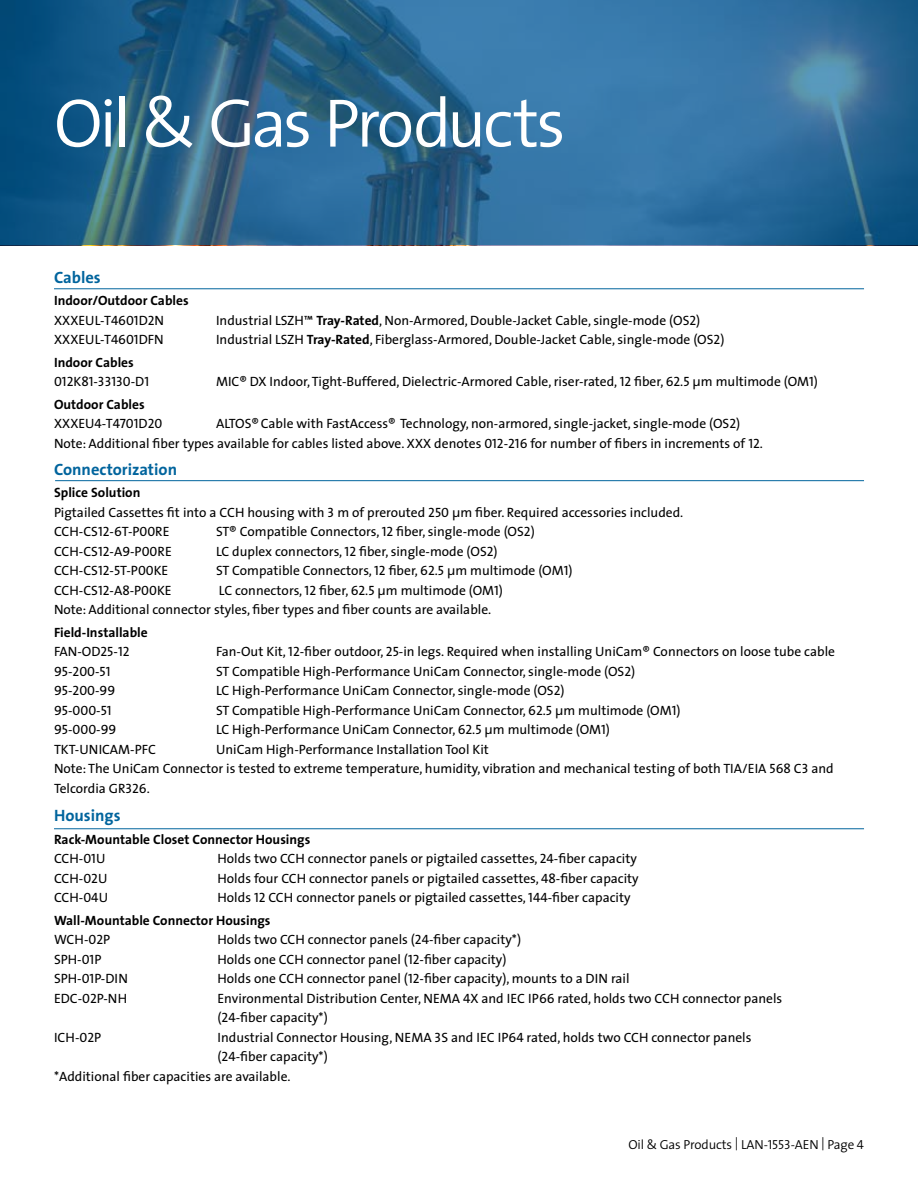
<style>
.page{position:relative;width:918px;height:1188px;background:#fff}
.page>*{position:absolute;margin:0;border:0;box-sizing:border-box;transform-origin:0 0}
.t1{font:300 69px "The Sans";letter-spacing:-.055em;color:#fff}
.t2{font:700 16.5px "The Sans";color:#00649d}
.t3{font:13.5px/19.5px "The Sans";color:#000}
.t4{font:13.5px "The Sans Caps";color:#000}
.t5{font:700 13.5px/19.5px "The Sans";color:#000}
.t6{font:300 13.2px "The Sans";letter-spacing:-.01em;color:#000}
.s1{font-family:"The Sans"}
.s2{font-weight:700}
.s3{font-family:"The Sans Caps"}
.s4{font-weight:400}
.s5{font-family:"The Sans Caps";font-weight:400}
.s6{font-family:"The Sans Semi Light Caps";font-weight:400}
</style>
<div class="page">
<svg style="left:0;top:0;width:918px;height:245px;background:#2a6893"></svg>
<hr style="left:54px;top:288px;width:810px;height:1px;background:#00649d">
<hr style="left:55px;top:480px;width:809px;height:1px;background:#00649d">
<hr style="left:54px;top:828px;width:810px;height:1px;background:#00649d">
<h1 class="t1" style="left:54px;top:66px;width:513px">Oil &amp; Gas Products</h1>
<p class="t2" style="left:54px;top:263px;width:48px">Cables</p>
<p class="t5" style="left:54px;top:291px;width:136px">Indoor/Outdoor Cables</p>
<p class="t4" style="left:54px;top:309px;width:112px">XXX<span class="s1">EUL-T</span>4601<span class="s1">D</span>2<span class="s1">N</span></p>
<p class="t3" style="left:216px;top:310px;width:486px">Industrial LSZH™ <span class="s2">Tray-Rated</span>, Non-Armored, Double-Jacket Cable, single-mode (OS<span class="s3">2</span>)</p>
<p class="t3" style="left:54px;top:329px;width:111px"><span class="s3">XXX</span>EUL-T<span class="s3">4601</span>DFN</p>
<p class="t3" style="left:216px;top:329px;width:510px">Industrial LSZH <span class="s2">Tray-Rated</span>, Fiberglass-Armored, Double-Jacket Cable, single-mode (OS<span class="s3">2</span>)</p>
<p class="t5" style="left:54px;top:352px;width:81px">Indoor Cables</p>
<p class="t4" style="left:54px;top:370px;width:97px">012<span class="s1">K8</span>1-33130<span class="s1">-D</span>1</p>
<p class="t3" style="left:216px;top:371px;width:603px">MIC® DX Indoor, Tight-Buffered, Dielectric-Armored Cable, riser-rated, <span class="s3">12</span> fiber, <span class="s3">62</span>.<span class="s3">5</span> µm multimode (OM<span class="s3">1</span>)</p>
<p class="t5" style="left:54px;top:394px;width:92px">Outdoor Cables</p>
<p class="t4" style="left:54px;top:412px;width:110px">XXX<span class="s1">EU</span>4<span class="s1">-T</span>4701<span class="s1">D</span>20</p>
<p class="t3" style="left:54px;top:414px;width:710px;text-indent:162px">ALTOS®Cable with FastAccess® Technology, non-armored, single-jacket, single-mode (OS<span class="s3">2</span>)<br>Note: Additional fiber types available for cables listed above. XXX denotes <span class="s3">012-216</span> for number of fibers in increments of <span class="s3">12</span>.</p>
<p class="t2" style="left:54px;top:455px;width:125px">Connectorization</p>
<p class="t3" style="left:54px;top:483px;width:631px"><span class="s2">Splice Solution<br></span>Pigtailed Cassettes fit into a CCH housing with <span class="s3">3</span> m of prerouted <span class="s3">250</span> µm fiber. Required accessories included.<br>CCH-CS<span class="s3">12</span>-<span class="s3">6</span>T-P<span class="s3">00</span>RE</p>
<p class="t3" style="left:216px;top:521px;width:320px">ST® Compatible Connectors, <span class="s3">12</span> fiber, single-mode (OS<span class="s3">2</span>)</p>
<p class="t3" style="left:54px;top:541px;width:119px">CCH-CS<span class="s3">12</span>-A<span class="s3">9</span>-P<span class="s3">00</span>RE</p>
<p class="t3" style="left:216px;top:541px;width:283px">LC duplex connectors, <span class="s3">12</span> fiber, single-mode (OS<span class="s3">2</span>)</p>
<p class="t3" style="left:54px;top:560px;width:116px">CCH-CS<span class="s3">12</span>-<span class="s3">5</span>T-P<span class="s3">00</span>KE</p>
<p class="t3" style="left:216px;top:560px;width:358px">ST Compatible Connectors, <span class="s3">12</span> fiber, <span class="s3">62</span>.<span class="s3">5</span> µm multimode (OM<span class="s3">1</span>)</p>
<p class="t3" style="left:54px;top:580px;width:119px">CCH-CS<span class="s3">12</span>-A8-P<span class="s3">00</span>KE</p>
<p class="t3" style="left:54px;top:580px;width:450px;text-indent:165px">LC connectors, <span class="s3">12</span> fiber, <span class="s3">62</span>.<span class="s3">5</span> µm multimode (OM<span class="s3">1</span>)<br>Note: Additional connector styles, fiber types and fiber counts are available.</p>
<p class="t5" style="left:54px;top:622px;width:95px">Field-Installable<br><span class="s4">FAN-OD</span><span class="s5">25</span><span class="s4">-</span><span class="s5">12</span></p>
<p class="t3" style="left:216px;top:641px;width:621px">Fan-Out Kit, <span class="s3">12</span>-fiber outdoor, <span class="s3">25</span>-in legs. Required when installing UniCam® Connectors on loose tube cable</p>
<p class="t4" style="left:54px;top:660px;width:58px">95<span class="s1">-</span>200<span class="s1">-</span>51</p>
<p class="t3" style="left:216px;top:661px;width:421px">ST Compatible High-Performance UniCam Connector, single-mode (OS<span class="s3">2</span>)</p>
<p class="t4" style="left:54px;top:679px;width:63px">95<span class="s1">-</span>200<span class="s1">-</span>99</p>
<p class="t3" style="left:216px;top:680px;width:350px">LC High-Performance UniCam Connector, single-mode (OS<span class="s3">2</span>)</p>
<p class="t4" style="left:54px;top:699px;width:59px">95<span class="s1">-</span>000<span class="s1">-</span>51</p>
<p class="t3" style="left:216px;top:700px;width:466px">ST Compatible High-Performance UniCam Connector, <span class="s3">62</span>.<span class="s3">5</span> µm multimode (OM<span class="s3">1</span>)</p>
<p class="t4" style="left:54px;top:718px;width:64px">95<span class="s1">-</span>000<span class="s1">-</span>99</p>
<p class="t3" style="left:216px;top:719px;width:395px">LC High-Performance UniCam Connector, <span class="s3">62</span>.<span class="s3">5</span> µm multimode (OM<span class="s3">1</span>)</p>
<p class="t3" style="left:54px;top:739px;width:103px">TKT-Uni Cam-PFC</p>
<p class="t3" style="left:54px;top:739px;width:781px;text-indent:162px">UniCam High-Performance Installation Tool Kit<br>Note: The UniCam Connector is tested to extreme temperature, humidity, vibration and mechanical testing of both TIA/EIA <span class="s3">56</span>8 C<span class="s3">3</span> and<br>Telcordia GR<span class="s3">326</span>.</p>
<p class="t2" style="left:54px;top:802px;width:68px">Housings</p>
<p class="t5" style="left:54px;top:829px;width:258px">Rack-Mountable Closet Connector Housings</p>
<p class="t4" style="left:54px;top:847px;width:53px">CCH-01U</p>
<p class="t3" style="left:218px;top:849px;width:421px">Holds two CCH connector panels or pigtailed cassettes, <span class="s3">24</span>-fiber capacity</p>
<p class="t4" style="left:54px;top:867px;width:55px">CCH-02U</p>
<p class="t3" style="left:218px;top:868px;width:423px">Holds four CCH connector panels or pigtailed cassettes, <span class="s3">4</span>8-fiber capacity</p>
<p class="t4" style="left:54px;top:886px;width:55px">CCH-04U</p>
<p class="t3" style="left:54px;top:886px;width:578px;line-height:22.5px;text-indent:163px">Holds <span class="s3">12</span> CCH connector panels or pigtailed cassettes, <span class="s3">144</span>-fiber capacity<br><span class="s2">Wall-Mountable Connector Housings</span></p>
<p class="t4" style="left:54px;top:928px;width:58px">WCH-02P</p>
<p class="t3" style="left:218px;top:930px;width:305px">Holds two CCH connector panels (<span class="s3">24</span>-fiber capacity*)</p>
<p class="t4" style="left:54px;top:948px;width:49px">SPH-01P</p>
<p class="t3" style="left:218px;top:949px;width:291px">Holds one CCH connector panel (<span class="s3">12</span>-fiber capacity)</p>
<p class="t4" style="left:54px;top:967px;width:75px">SPH-01P-DIN</p>
<p class="t3" style="left:218px;top:969px;width:414px">Holds one CCH connector panel (<span class="s3">12</span>-fiber capacity), mounts to a DIN rail</p>
<p class="t4" style="left:54px;top:987px;width:75px">EDC-02P-NH</p>
<p class="t3" style="left:218px;top:988px;width:566px">Environmental Distribution Center, NEMA <span class="s3">4</span>X and IEC IP<span class="s3">66</span> rated, holds two CCH connector panels (<span class="s3">24</span>-fiber capacity*)</p>
<p class="t4" style="left:54px;top:1026px;width:49px">ICH-02P</p>
<p class="t3" style="left:218px;top:1027px;width:536px">Industrial Connector Housing, NEMA <span class="s3">3</span>S and IEC IP<span class="s3">64</span> rated, holds two CCH connector panels</p>
<p class="t3" style="left:218px;top:1046px;width:112px">(<span class="s3">24</span>-fiber capacity*)</p>
<p class="t3" style="left:54px;top:1066px;width:238px">*Additional fiber capacities are available.</p>
<p class="t6" style="left:628px;top:1133px;width:237px">Oil &amp; Gas Products | LAN-<span class="s6">1553</span>-AEN | Page <span class="s6">4</span></p>
</div>
